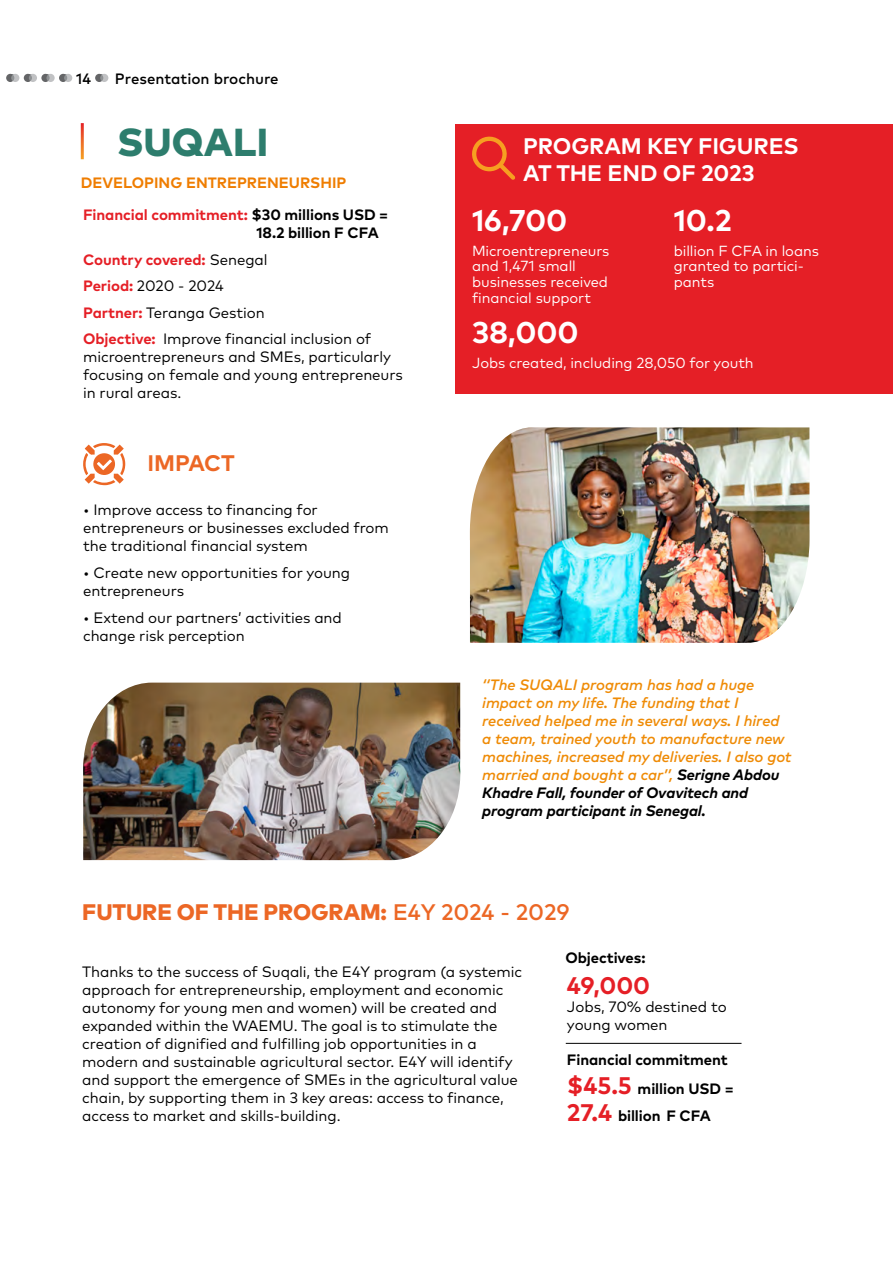
<style>
.page{position:relative;width:893px;height:1263px;background:#fff}
.page>*{position:absolute;margin:0;border:0;box-sizing:border-box;transform-origin:0 0}
.t1{font:800 39px "Mark Pro";letter-spacing:.005em;color:#2d7d6d}
.t2{font:700 30px "Mark Pro";letter-spacing:-.005em;color:#fff}
.t3{font:700 24px "Mark Pro";color:#e51f26}
.t4{font:700 22.5px/27px "Mark Pro";letter-spacing:-.005em;color:#fff}
.t5{font:800 22.5px "Mark Pro";letter-spacing:-.005em;color:#ec6725}
.t6{font:700 22.5px "Mark Pro";letter-spacing:-.005em;color:#ec6725}
.t7{font:15px/18px "Mark Pro";letter-spacing:-.005em;color:#000}
.t8{font:italic 500 15px/18px "Mark Pro";letter-spacing:-.005em;color:#ef8b06}
.t9{font:700 15px/18px "Mark Pro";letter-spacing:-.005em;color:#000}
.t10{font:700 15px "Mark Pro";color:#ef7d00}
.t11{font:500 15px "Mark Pro";color:#000}
.t12{font:14.7px/15.8px "Mark Pro";letter-spacing:-.005em;color:#fff}
.s1{color:#e51f26}
.s2{font-weight:700;color:#e51f26}
.s3{font-weight:700;color:#000}
.s4{font-weight:500}
.s5{font-size:24px;color:#e51f26}
</style>
<div class="page">
<div style="left:455px;top:124px;width:438px;height:269px;background:#e51f26"></div>
<svg style="left:472px;top:136px;width:43px;height:44px"></svg>
<img style="left:470px;top:427px;width:340px;height:216px">
<svg style="left:83px;top:443px;width:42px;height:42px"></svg>
<hr style="left:566px;top:1043px;width:175px;height:1px;background:#000">
<img style="left:83px;top:683px;width:377px;height:177px">
<svg style="left:95px;top:74px;width:13px;height:8px"></svg>
<svg style="left:6px;top:74px;width:66px;height:8px"></svg>
<p class="t11" style="left:76px;top:67px;width:16px">14</p>
<p class="t11" style="left:115px;top:67px;width:165px">Presentation brochure</p>
<h1 class="t1" style="left:117px;top:112px;width:153px">SUQALI</h1>
<p class="t10" style="left:81px;top:172px;width:267px">DEVELOPING ENTREPRENEURSHIP</p>
<p class="t9" style="left:256px;top:205px;width:133px;text-indent:-173px"><span class="s1">Financial commitment:</span> $30 millions USD =<br>18.2 billion F CFA</p>
<p class="t7" style="left:83px;top:245px;width:290px;line-height:26.5px"><span class="s2">Country covered:</span> Senegal<br><span class="s2">Period:</span> 2020 - 2024<br><span class="s2">Partner:</span> Teranga Gestion<br><span class="s2">Objective:</span> Improve financial inclusion of</p>
<p class="t7" style="left:83px;top:347px;width:321px">microentrepreneurs and SMEs, particularly focusing on female and young entrepreneurs in rural areas.</p>
<h3 class="t6" style="left:148px;top:446px;width:89px">IMPACT</h3>
<p class="t7" style="left:83px;top:500px;width:307px">• Improve access to financing for entrepreneurs or businesses excluded from the traditional financial system</p>
<p class="t7" style="left:83px;top:562px;width:268px">• Create new opportunities for young entrepreneurs</p>
<p class="t7" style="left:83px;top:607px;width:260px">• Extend our partners’ activities and change risk perception</p>
<h3 class="t4" style="left:523px;top:131px;width:277px">PROGRAM KEY FIGURES<br>AT THE END OF 2023</h3>
<h2 class="t2" style="left:472px;top:198px;width:97px">16,700</h2>
<p class="t12" style="left:472px;top:241px;width:139px">Microentrepreneurs and 1,471 small businesses received financial support</p>
<h2 class="t2" style="left:472px;top:310px;width:108px">38,000</h2>
<h2 class="t2" style="left:674px;top:198px;width:59px">10.2</h2>
<p class="t12" style="left:674px;top:241px;width:147px">billion F CFA in loans granted to partici&shy;pants</p>
<p class="t12" style="left:472px;top:354px;width:283px">Jobs created, including 28,050 for youth</p>
<p class="t8" style="left:482px;top:674px;width:311px">‘‘The SUQALI program has had a huge impact on my life. The funding that I received helped me in several ways. I hired a team, trained youth to manufacture new machines, increased my deliveries. I also got married and bought a car’’, <span class="s3">Serigne Abdou Khadre Fall, founder of Ovavitech and program participant in Senegal.</span></p>
<h3 class="t5" style="left:82px;top:895px;width:489px">FUTURE OF THE PROGRAM: <span class="s4">E4Y 2024 - 2029</span></h3>
<p class="t9" style="left:565px;top:947px;width:82px">Objectives:</p>
<p class="t7" style="left:82px;top:961px;width:441px">Thanks to the success of Suqali, the E4Y program (a systemic approach for entrepreneurship, employment and economic autonomy for young men and women) will be created and expanded within the WAEMU. The goal is to stimulate the creation of dignified and fulfilling job opportunities in a modern and sustainable agricultural sector. E4Y will identify and support the emergence of SMEs in the agricultural value chain, by supporting them in 3 key areas: access to finance, access to market and skills-building.</p>
<h3 class="t3" style="left:567px;top:967px;width:85px">49,000</h3>
<p class="t7" style="left:567px;top:997px;width:161px">Jobs, 70% destined to young women</p>
<p class="t9" style="left:567px;top:1049px;width:162px">Financial commitment</p>
<p class="t9" style="left:567px;top:1078px;width:168px"><span class="s5">$45.5</span> million USD =</p>
<p class="t9" style="left:567px;top:1105px;width:145px"><span class="s5">27.4</span> billion F CFA</p>
</div>
